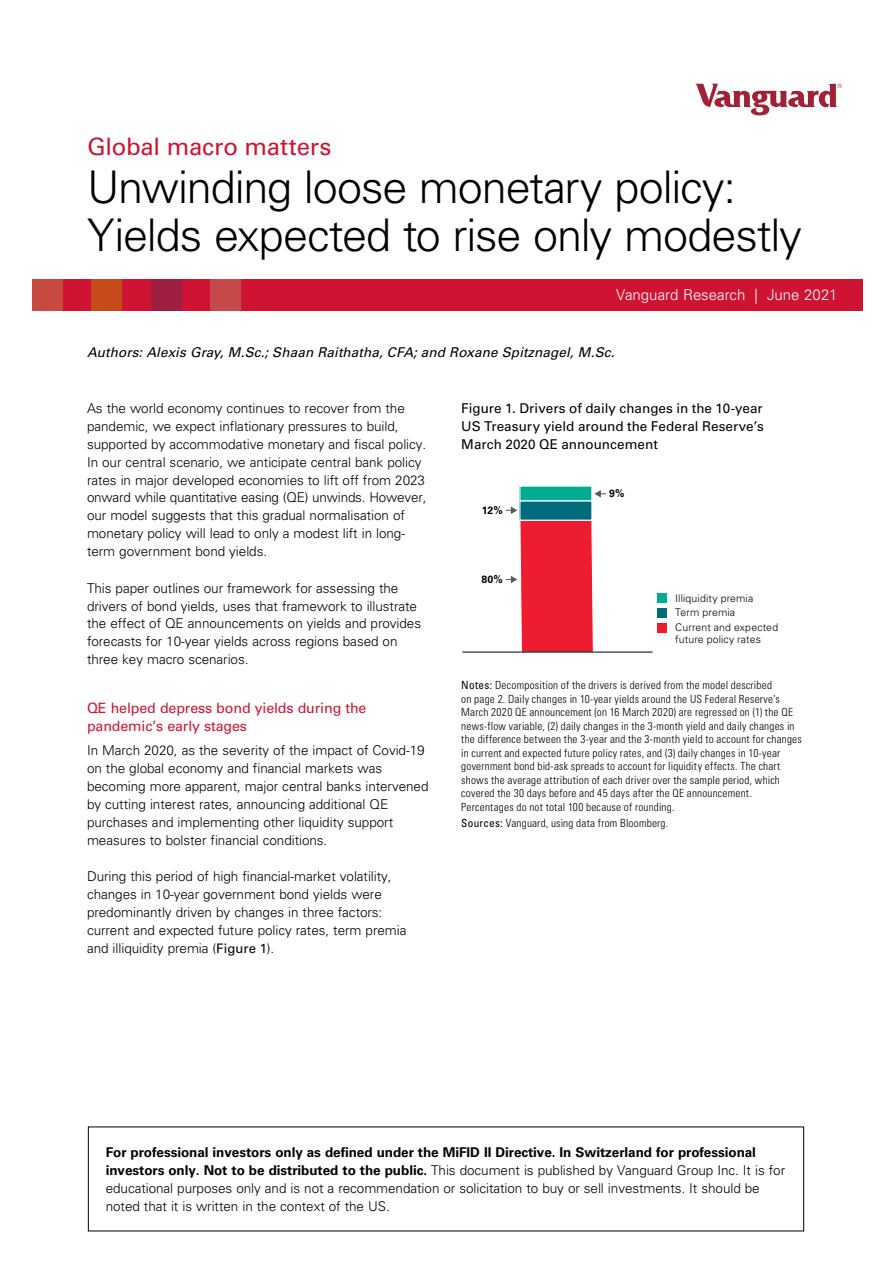
<style>
.page{position:relative;width:893px;height:1263px;background:#fff}
.page>*{position:absolute;margin:0;border:0;box-sizing:border-box;transform-origin:0 0}
.t1{font:300 45px/48px "Univers LT Std";letter-spacing:-.025em;color:#000}
.t2{font:24px "Univers LT Std";letter-spacing:-.01em;color:#ce1432}
.t3{font:300 15px "Univers LT Std";color:#fff}
.t4{font:14.25px/18px "Univers LT Std";letter-spacing:-.01em;color:#ce1432}
.t5{font:300 13.5px/18px "Univers LT Std";letter-spacing:-.005em;color:#000}
.t6{font:13.5px/18px "Univers LT Std";letter-spacing:.005em;color:#000;text-align:justify}
.t7{font:italic 13.5px "Univers LT Std";letter-spacing:.01em;color:#000}
.t8{font:300 condensed 11.25px/13.5px "Univers LT Std";letter-spacing:.02em;color:#000}
.t9{font:300 10.5px/12px "Univers LT Std";letter-spacing:.015em;color:#000}
.t10{font:700 10.5px "Univers LT Std";color:#000}
.s1{font-weight:400;font-size:13.2px}
.s2{font-weight:400}
.s3{font-weight:700}
</style>
<div class="page">
<svg style="left:695px;top:84px;width:147px;height:32px"></svg>
<div style="left:32px;top:279px;width:830px;height:31px;background:#ce1432"></div>
<div style="left:92px;top:279px;width:30px;height:31px;background:#c74a1b"></div>
<div style="left:32px;top:279px;width:31px;height:31px;background:#c74a40"></div>
<div style="left:151px;top:279px;width:30px;height:31px;background:#9f1f41"></div>
<div style="left:210px;top:279px;width:31px;height:31px;background:#c74a4b"></div>
<div style="left:520px;top:486px;width:72px;height:15px;background:#00ac92"></div>
<div style="left:519px;top:485px;width:73px;height:17px;border:1px solid #fff"></div>
<div style="left:520px;top:501px;width:72px;height:19px;background:#006c7b"></div>
<hr style="left:462px;top:652px;width:190px;height:1px;background:#000">
<div style="left:657px;top:623px;width:9px;height:9px;background:#ed1c2f"></div>
<div style="left:657px;top:608px;width:9px;height:9px;background:#006c7b"></div>
<div style="left:657px;top:593px;width:9px;height:9px;background:#00ac92"></div>
<svg style="left:506px;top:507px;width:88px;height:146px"></svg>
<svg style="left:594px;top:490px;width:12px;height:7px"></svg>
<h2 class="t2" style="left:87px;top:133px;width:246px">Global macro matters</h2>
<h1 class="t1" style="left:87px;top:163px;width:717px">Unwinding loose monetary policy:<br>Yields expected to rise only modestly</h1>
<p class="t3" style="left:616px;top:286px;width:223px">Vanguard Research | June 2021</p>
<p class="t7" style="left:87px;top:344px;width:529px">Authors: Alexis Gray, M.Sc.; Shaan Raithatha, CFA; and Roxane Spitznagel, M.Sc.</p>
<p class="t5" style="left:87px;top:399px;width:341px">As the world economy continues to recover from the pandemic, we expect inflationary pressures to build, supported by accommodative monetary and fiscal policy.<br>In our central scenario, we anticipate central bank policy rates in major developed economies to lift off from 2023 onward while quantitative easing (QE) unwinds. However, our model suggests that this gradual normalisation of monetary policy will lead to only a modest lift in long&shy;term government bond yields.</p>
<p class="t5" style="left:87px;top:579px;width:336px">This paper outlines our framework for assessing the drivers of bond yields, uses that framework to illustrate the effect of QE announcements on yields and provides forecasts for 10-year yields across regions based on three key macro scenarios.</p>
<p class="t4" style="left:87px;top:698px;width:281px">QE helped depress bond yields during the pandemic’s early stages</p>
<p class="t5" style="left:87px;top:741px;width:343px">In March 2020, as the severity of the impact of Covid-19 on the global economy and financial markets was becoming more apparent, major central banks intervened by cutting interest rates, announcing additional QE purchases and implementing other liquidity support measures to bolster financial conditions.</p>
<p class="t5" style="left:87px;top:867px;width:321px">During this period of high financial-market volatility, changes in 10-year government bond yields were predominantly driven by changes in three factors: current and expected future policy rates, term premia and illiquidity premia (<span class="s1">Figure 1</span>).</p>
<p class="t6" style="left:461px;top:399px;width:304px">Figure 1. Drivers of daily changes in the 10-year US Treasury yield around the Federal Reserve’s March 2020 QE announcement</p>
<p class="t10" style="left:482px;top:504px;width:23px">12%</p>
<p class="t10" style="left:481px;top:574px;width:23px">80%</p>
<p class="t10" style="left:609px;top:487px;width:17px">9%</p>
<p class="t9" style="left:675px;top:592px;width:80px">Illiquidity premia</p>
<p class="t9" style="left:675px;top:607px;width:61px">Term premia</p>
<p class="t9" style="left:675px;top:622px;width:104px">Current and expected future policy rates</p>
<p class="t8" style="left:461px;top:678px;width:342px"><span class="s2">Notes:</span> Decomposition of the drivers is derived from the model described<br>on page 2. Daily changes in 10-year yields around the US Federal Reserve’s March 2020 QE announcement (on 16 March 2020) are regressed on (1) the QE news-flow variable, (2) daily changes in the 3-month yield and daily changes in the difference between the 3-year and the 3-month yield to account for changes in current and expected future policy rates, and (3) daily changes in 10-year government bond bid-ask spreads to account for liquidity effects. The chart shows the average attribution of each driver over the sample period, which covered the 30 days before and 45 days after the QE announcement.<br>Percentages do not total 100 because of rounding.</p>
<p class="t8" style="left:461px;top:816px;width:208px"><span class="s2">Sources:</span> Vanguard, using data from Bloomberg.</p>
<p class="t5" style="left:106px;top:1143px;width:681px"><span class="s3">For professional investors only as defined under the MiFID II Directive. In Switzerland for professional investors only. Not to be distributed to the public.</span> This document is published by Vanguard Group Inc. It is for educational purposes only and is not a recommendation or solicitation to buy or sell investments. It should be noted that it is written in the context of the US.</p>
</div>
